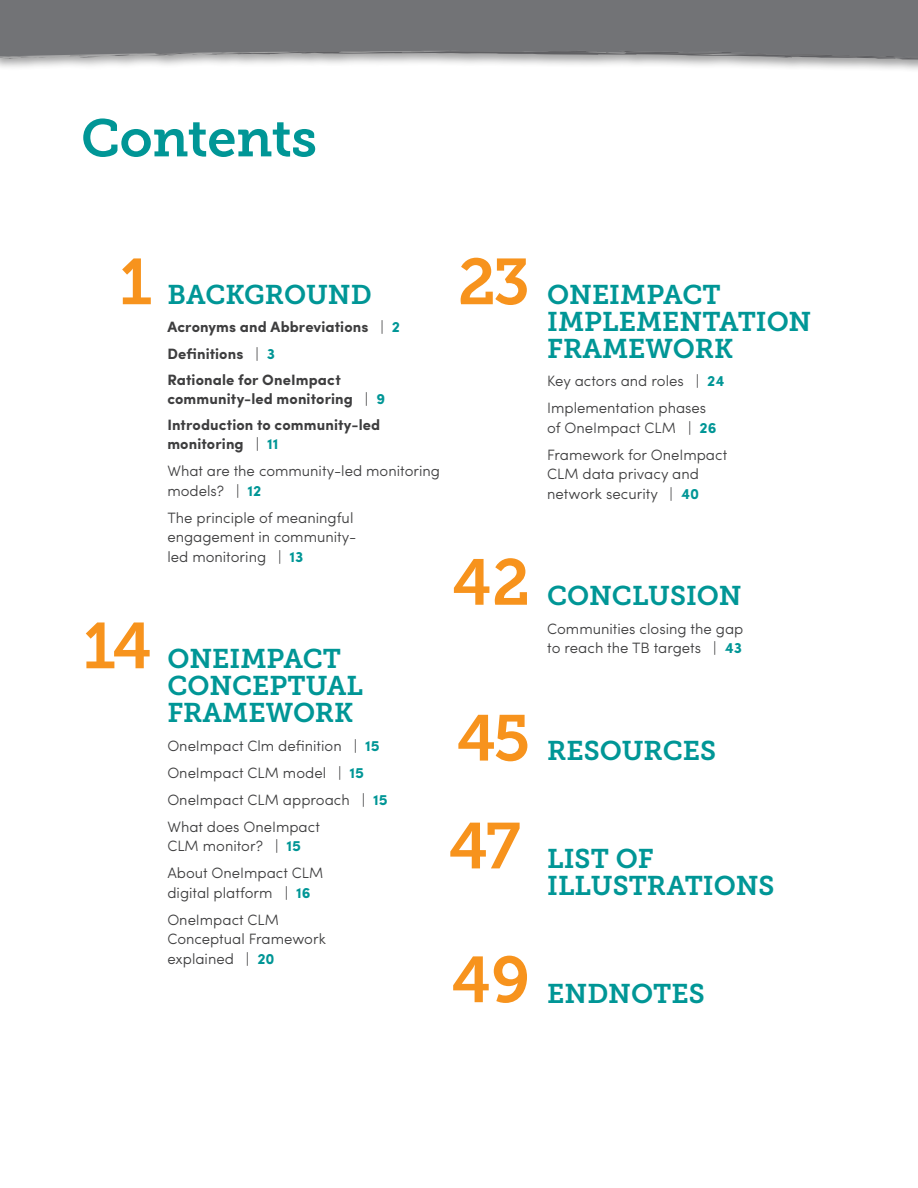
<style>
.page{position:relative;width:918px;height:1188px;background:#fff}
.page>*{position:absolute;margin:0;border:0;box-sizing:border-box;transform-origin:0 0}
.toc_section_1{font:64.5px "Museo Slab 700";letter-spacing:-.05em;color:#f7931d}
.head_1{font:52.5px "Museo Slab 700";letter-spacing:-.01em;color:#009696}
.toc_section_1-2{font:27px/27px "Museo Slab 700";color:#009696}
.toc_4{font:300 15px/19.5px "Sofia Pro";color:#3e3e3f}
.toc_3{font:700 15px/19.5px "Sofia Pro";letter-spacing:.005em;color:#3e3e3f}
.toc_3-2{font:300 15px/19.5px "Sofia Pro";color:#3e3e3f}
.s1{font-weight:300}
.s2{color:#009696}
.s3{font-weight:700;color:#009696}
</style>
<div class="page">
<div style="left:0;top:0;width:918px;height:73px;background:#3e3e3f;opacity:.5"></div>
<svg style="left:0;top:58px;width:59px;height:1px"></svg>
<div style="left:0;top:0;width:918px;height:58px;background:#727376"></div>
<svg style="left:67px;top:50px;width:851px;height:10px"></svg>
<p class="head_1" style="left:81px;top:108px;width:238px">Contents</p>
<p class="toc_section_1" style="left:120px;top:245px;width:34px">1</p>
<p class="toc_section_1" style="left:458px;top:245px;width:74px">23</p>
<p class="toc_section_1-2" style="left:167px;top:281px;width:206px">BACKGROUND</p>
<p class="toc_3" style="left:167px;top:316px;width:234px">Acronyms and Abbreviations <span class="s1">|</span> <span class="s2">2</span></p>
<p class="toc_3" style="left:167px;top:343px;width:109px">Definitions <span class="s1">|</span> <span class="s2">3</span></p>
<p class="toc_3" style="left:167px;top:369px;width:219px">Rationale for OneImpact community-led monitoring <span class="s1">|</span> <span class="s2">9</span></p>
<p class="toc_3" style="left:167px;top:414px;width:214px">Introduction to community-led monitoring <span class="s1">|</span> <span class="s2">11</span></p>
<p class="toc_4" style="left:167px;top:460px;width:274px">What are the community-led monitoring models? | <span class="s3">12</span></p>
<p class="toc_4" style="left:167px;top:507px;width:191px">The principle of meaningful engagement in community&shy;led monitoring | <span class="s3">13</span></p>
<p class="toc_section_1" style="left:452px;top:546px;width:79px">42</p>
<p class="toc_section_1" style="left:83px;top:609px;width:70px">14</p>
<p class="toc_section_1-2" style="left:167px;top:646px;width:197px">ONEIMPACT<br>CONCEPTUAL<br>FRAMEWORK</p>
<p class="toc_4" style="left:167px;top:735px;width:214px">OneImpact Clm definition | <span class="s3">15</span></p>
<p class="toc_4" style="left:167px;top:762px;width:198px">OneImpact CLM model | <span class="s3">15</span></p>
<p class="toc_4" style="left:167px;top:789px;width:222px">OneImpact CLM approach | <span class="s3">15</span></p>
<p class="toc_4" style="left:167px;top:816px;width:154px">What does OneImpact<br>CLM monitor? | <span class="s3">15</span></p>
<p class="toc_4" style="left:167px;top:862px;width:157px">About OneImpact CLM digital platform | <span class="s3">16</span></p>
<p class="toc_4" style="left:167px;top:909px;width:160px">OneImpact CLM<br>Conceptual Framework explained | <span class="s3">20</span></p>
<p class="toc_section_1" style="left:457px;top:702px;width:75px">45</p>
<p class="toc_section_1" style="left:449px;top:810px;width:73px">47</p>
<p class="toc_section_1" style="left:452px;top:943px;width:80px">49</p>
<p class="toc_section_1-2" style="left:547px;top:281px;width:266px">ONEIMPACT<br>IMPLEMENTATION<br>FRAMEWORK</p>
<p class="toc_4" style="left:547px;top:370px;width:179px">Key actors and roles | <span class="s3">24</span></p>
<p class="toc_4" style="left:547px;top:397px;width:171px">Implementation phases of OneImpact CLM | <span class="s3">26</span></p>
<p class="toc_4" style="left:547px;top:444px;width:182px">Framework for OneImpact<br>CLM data privacy and network security | <span class="s3">40</span></p>
<p class="toc_section_1-2" style="left:547px;top:583px;width:196px">CONCLUSION</p>
<p class="toc_3-2" style="left:547px;top:618px;width:198px">Communities closing the gap to reach the TB targets | <span class="s3">43</span></p>
<p class="toc_section_1-2" style="left:547px;top:737px;width:171px">RESOURCES</p>
<p class="toc_section_1-2" style="left:547px;top:845px;width:229px">LIST OF<br>ILLUSTRATIONS</p>
<p class="toc_section_1-2" style="left:547px;top:980px;width:159px">ENDNOTES</p>
</div>
